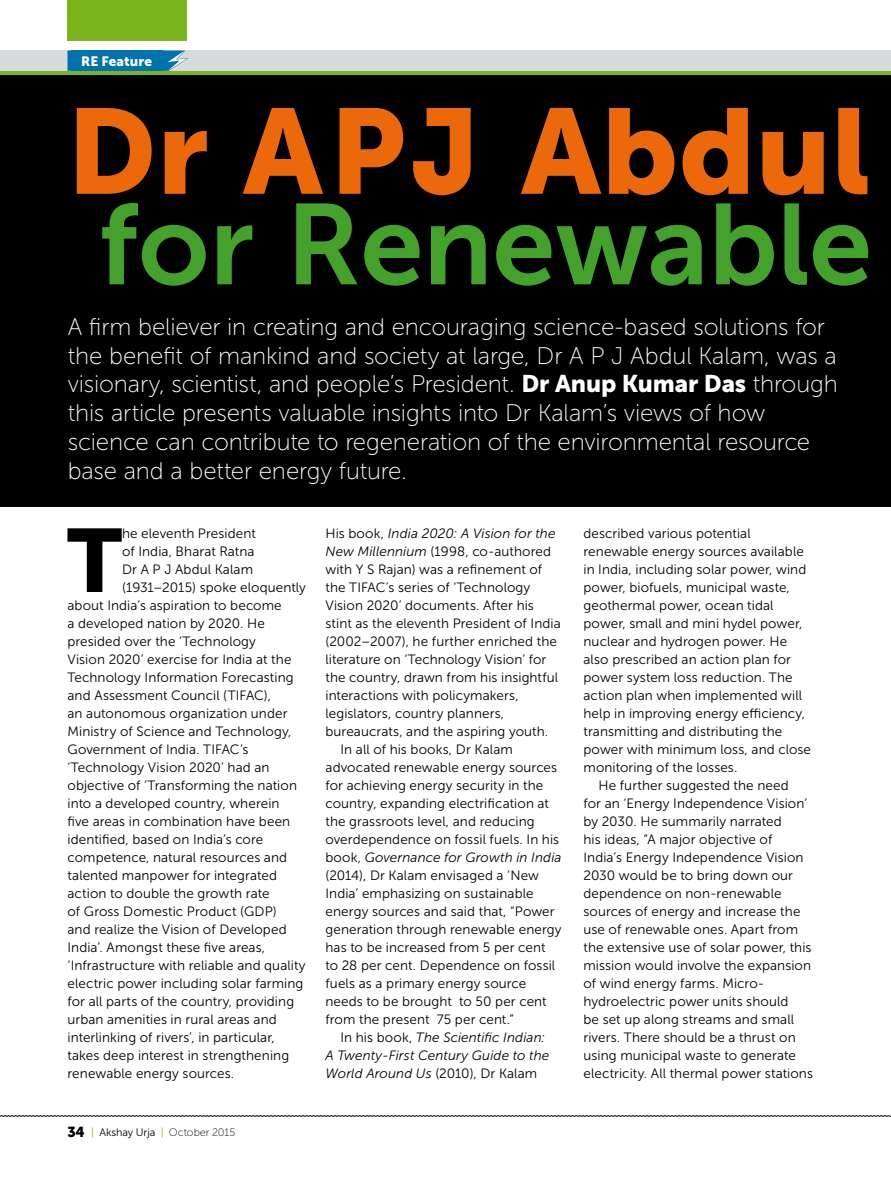
<style>
.page{position:relative;width:891px;height:1188px;background:#fff}
.page>*{position:absolute;margin:0;border:0;box-sizing:border-box;transform-origin:0 0}
.t1{font:120px "Museo Sans 900";letter-spacing:.005em;color:#eb690b}
.t2{font:114px "Museo Sans 700";letter-spacing:-.005em;color:#44a12b}
.t3{font:88.95px "Museo Sans 900";color:#000}
.t4{font:24px/28.8px "Museo Sans 100";letter-spacing:-.005em;color:#fff}
.t5{font:13.5px "Museo Sans 300";letter-spacing:.005em;color:#000}
.t6{font:italic 13.5px "Museo Sans 300";letter-spacing:.005em;color:#000}
.t7{font:13.5px "Museo Sans 900";letter-spacing:.005em;color:#fff}
.t8{font:10.8px "Museo Sans 100";color:#000}
.s1{font-family:"Museo Sans 900"}
.s2{font-family:"Museo Sans 900";font-size:14.4px}
.s3{font-family:"Museo Sans 300";color:#7ab51d}
.s4{font-family:"Museo Sans 300"}
.s5{font-style:normal}
.s6{font-style:italic}
</style>
<div class="page">
<svg style="left:0;top:1115px;width:891px;height:2px;background:#717171"></svg>
<div style="left:0;top:73px;width:891px;height:433px;background:#000"></div>
<div style="left:0;top:50px;width:891px;height:21px;background:#d9dadb"></div>
<svg style="left:68px;top:50px;width:120px;height:21px"></svg>
<div style="left:71px;top:51px;width:91px;height:20px;background:#0073af"></div>
<div style="left:68px;top:0;width:119px;height:40px;background:#7ab51d"></div>
<hr style="left:0;top:71px;width:891px;height:3px;background:#7ab51d">
<p class="t7" style="left:81px;top:53px;width:72px">RE Feature</p>
<h1 class="t1" style="left:67px;top:84px;width:805px">Dr APJ Abdul</h1>
<h2 class="t2" style="left:99px;top:181px;width:775px">for Renewable</h2>
<p class="t4" style="left:68px;top:312px;width:772px">A firm believer in creating and encouraging science-based solutions for the benefit of mankind and society at large, Dr A P J Abdul Kalam, was a visionary, scientist, and people’s President. <span class="s1">Dr Anup Kumar Das</span> through this article presents valuable insights into Dr Kalam’s views of how science can contribute to regeneration of the environmental resource base and a better energy future.</p>
<h3 class="t3" style="left:67px;top:510px;width:56px">T</h3>
<p class="t5" style="left:122px;top:526px;width:135px">he eleventh President</p>
<p class="t5" style="left:122px;top:544px;width:134px">of India, Bharat Ratna</p>
<p class="t5" style="left:122px;top:562px;width:133px">Dr A P J Abdul Kalam</p>
<p class="t5" style="left:122px;top:580px;width:185px">(1931–2015) spoke eloquently</p>
<p class="t5" style="left:67px;top:598px;width:216px">about India’s aspiration to become</p>
<p class="t5" style="left:67px;top:616px;width:199px">a developed nation by 2020. He</p>
<p class="t5" style="left:67px;top:634px;width:190px">presided over the ‘Technology</p>
<p class="t5" style="left:67px;top:652px;width:225px">Vision 2020’ exercise for India at the</p>
<p class="t5" style="left:67px;top:670px;width:228px">Technology Information Forecasting</p>
<p class="t5" style="left:67px;top:688px;width:205px">and Assessment Council (TIFAC),</p>
<p class="t5" style="left:67px;top:706px;width:222px">an autonomous organization under</p>
<p class="t5" style="left:67px;top:724px;width:226px">Ministry of Science and Technology,</p>
<p class="t5" style="left:67px;top:742px;width:183px">Government of India. TIFAC’s</p>
<p class="t5" style="left:67px;top:760px;width:204px">‘Technology Vision 2020’ had an</p>
<p class="t5" style="left:67px;top:778px;width:231px">objective of ‘Transforming the nation</p>
<p class="t5" style="left:67px;top:796px;width:214px">into a developed country, wherein</p>
<p class="t5" style="left:67px;top:814px;width:224px">five areas in combination have been</p>
<p class="t5" style="left:67px;top:832px;width:197px">identified, based on India’s core</p>
<p class="t5" style="left:67px;top:850px;width:221px">competence, natural resources and</p>
<p class="t5" style="left:67px;top:868px;width:211px">talented manpower for integrated</p>
<p class="t5" style="left:67px;top:886px;width:204px">action to double the growth rate</p>
<p class="t5" style="left:67px;top:904px;width:211px">of Gross Domestic Product (GDP)</p>
<p class="t5" style="left:67px;top:922px;width:221px">and realize the Vision of Developed</p>
<p class="t5" style="left:67px;top:940px;width:199px">India’. Amongst these five areas,</p>
<p class="t5" style="left:67px;top:958px;width:240px">‘Infrastructure with reliable and quality</p>
<p class="t5" style="left:67px;top:976px;width:238px">electric power including solar farming</p>
<p class="t5" style="left:67px;top:994px;width:228px">for all parts of the country, providing</p>
<p class="t5" style="left:67px;top:1012px;width:211px">urban amenities in rural areas and</p>
<p class="t5" style="left:67px;top:1030px;width:209px">interlinking of rivers’, in particular,</p>
<p class="t5" style="left:67px;top:1048px;width:223px">takes deep interest in strengthening</p>
<p class="t5" style="left:67px;top:1066px;width:168px">renewable energy sources.</p>
<p class="t8" style="left:67px;top:1126px;width:169px"><span class="s2">34</span> <span class="s3">|</span> <span class="s4">Akshay Urja</span> <span class="s3">|</span> October 2015</p>
<p class="t6" style="left:325px;top:526px;width:232px"><span class="s5">His book,</span> India 2020: A Vision for the</p>
<p class="t5" style="left:325px;top:544px;width:227px"><span class="s6">New Millennium</span> (1998, co-authored</p>
<p class="t5" style="left:325px;top:562px;width:218px">with Y S Rajan) was a refinement of</p>
<p class="t5" style="left:325px;top:580px;width:206px">the TIFAC’s series of ‘Technology</p>
<p class="t5" style="left:325px;top:598px;width:210px">Vision 2020’ documents. After his</p>
<p class="t5" style="left:325px;top:616px;width:237px">stint as the eleventh President of India</p>
<p class="t5" style="left:325px;top:634px;width:233px">(2002–2007), he further enriched the</p>
<p class="t5" style="left:325px;top:652px;width:222px">literature on ‘Technology Vision’ for</p>
<p class="t5" style="left:325px;top:670px;width:234px">the country, drawn from his insightful</p>
<p class="t5" style="left:325px;top:688px;width:195px">interactions with policymakers,</p>
<p class="t5" style="left:325px;top:706px;width:180px">legislators, country planners,</p>
<p class="t5" style="left:325px;top:724px;width:224px">bureaucrats, and the aspiring youth.</p>
<p class="t5" style="left:340px;top:742px;width:174px">In all of his books, Dr Kalam</p>
<p class="t5" style="left:325px;top:760px;width:233px">advocated renewable energy sources</p>
<p class="t5" style="left:325px;top:778px;width:219px">for achieving energy security in the</p>
<p class="t5" style="left:325px;top:796px;width:225px">country, expanding electrification at</p>
<p class="t5" style="left:325px;top:814px;width:211px">the grassroots level, and reducing</p>
<p class="t5" style="left:325px;top:832px;width:235px">overdependence on fossil fuels. In his</p>
<p class="t6" style="left:325px;top:850px;width:238px"><span class="s5">book,</span> Governance for Growth in India</p>
<p class="t5" style="left:325px;top:868px;width:215px">(2014), Dr Kalam envisaged a ‘New</p>
<p class="t5" style="left:325px;top:886px;width:210px">India’ emphasizing on sustainable</p>
<p class="t5" style="left:325px;top:904px;width:231px">energy sources and said that, “Power</p>
<p class="t5" style="left:325px;top:922px;width:238px">generation through renewable energy</p>
<p class="t5" style="left:325px;top:940px;width:222px">has to be increased from 5 per cent</p>
<p class="t5" style="left:325px;top:958px;width:231px">to 28 per cent. Dependence on fossil</p>
<p class="t5" style="left:325px;top:976px;width:202px">fuels as a primary energy source</p>
<p class="t5" style="left:325px;top:994px;width:223px">needs to be brought to 50 per cent</p>
<p class="t5" style="left:325px;top:1012px;width:190px">from the present 75 per cent.”</p>
<p class="t6" style="left:340px;top:1030px;width:206px"><span class="s5">In his book,</span> The Scientific Indian:</p>
<p class="t6" style="left:325px;top:1048px;width:225px">A Twenty-First Century Guide to the</p>
<p class="t5" style="left:325px;top:1066px;width:213px"><span class="s6">World Around Us</span> (2010), Dr Kalam</p>
<p class="t5" style="left:583px;top:526px;width:169px">described various potential</p>
<p class="t5" style="left:583px;top:544px;width:222px">renewable energy sources available</p>
<p class="t5" style="left:583px;top:562px;width:224px">in India, including solar power, wind</p>
<p class="t5" style="left:583px;top:580px;width:208px">power, biofuels, municipal waste,</p>
<p class="t5" style="left:583px;top:598px;width:192px">geothermal power, ocean tidal</p>
<p class="t5" style="left:583px;top:616px;width:220px">power, small and mini hydel power,</p>
<p class="t5" style="left:583px;top:634px;width:205px">nuclear and hydrogen power. He</p>
<p class="t5" style="left:583px;top:652px;width:209px">also prescribed an action plan for</p>
<p class="t5" style="left:583px;top:670px;width:211px">power system loss reduction. The</p>
<p class="t5" style="left:583px;top:688px;width:220px">action plan when implemented will</p>
<p class="t5" style="left:583px;top:706px;width:223px">help in improving energy efficiency,</p>
<p class="t5" style="left:583px;top:724px;width:200px">transmitting and distributing the</p>
<p class="t5" style="left:583px;top:742px;width:229px">power with minimum loss, and close</p>
<p class="t5" style="left:583px;top:760px;width:156px">monitoring of the losses.</p>
<p class="t5" style="left:598px;top:778px;width:192px">He further suggested the need</p>
<p class="t5" style="left:583px;top:796px;width:225px">for an ‘Energy Independence Vision’</p>
<p class="t5" style="left:583px;top:814px;width:200px">by 2030. He summarily narrated</p>
<p class="t5" style="left:583px;top:832px;width:190px">his ideas, “A major objective of</p>
<p class="t5" style="left:583px;top:850px;width:222px">India’s Energy Independence Vision</p>
<p class="t5" style="left:583px;top:868px;width:211px">2030 would be to bring down our</p>
<p class="t5" style="left:583px;top:886px;width:200px">dependence on non-renewable</p>
<p class="t5" style="left:583px;top:904px;width:218px">sources of energy and increase the</p>
<p class="t5" style="left:583px;top:922px;width:216px">use of renewable ones. Apart from</p>
<p class="t5" style="left:583px;top:940px;width:230px">the extensive use of solar power, this</p>
<p class="t5" style="left:583px;top:958px;width:229px">mission would involve the expansion</p>
<p class="t5" style="left:583px;top:976px;width:182px">of wind energy farms. Micro-</p>
<p class="t5" style="left:583px;top:994px;width:206px">hydroelectric power units should</p>
<p class="t5" style="left:583px;top:1012px;width:212px">be set up along streams and small</p>
<p class="t5" style="left:583px;top:1030px;width:214px">rivers. There should be a thrust on</p>
<p class="t5" style="left:583px;top:1048px;width:214px">using municipal waste to generate</p>
<p class="t5" style="left:583px;top:1066px;width:231px">electricity. All thermal power stations</p>
</div>
